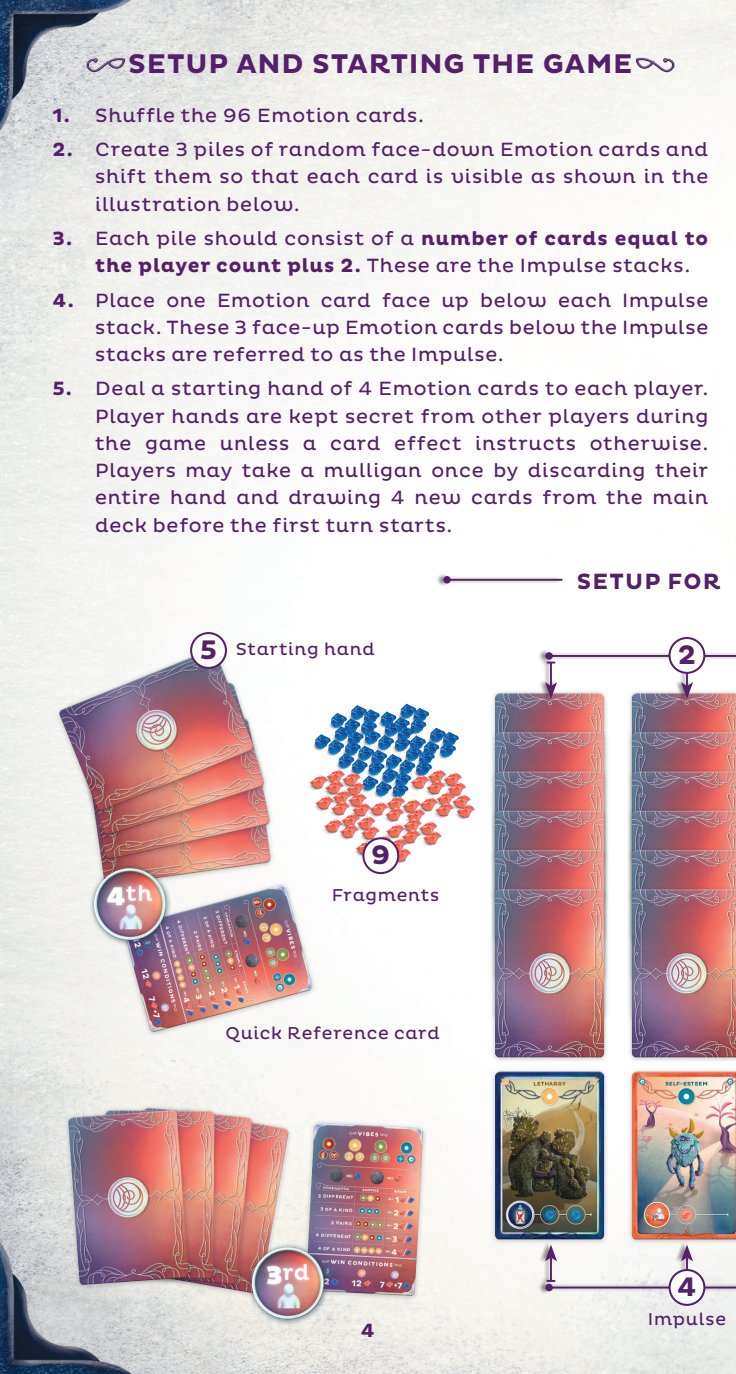
<style>
.page{position:relative;width:736px;height:1374px;background:#fff}
.page>*{position:absolute;margin:0;border:0;box-sizing:border-box;transform-origin:0 0}
.main_title{font:700 27.5px "Pluto";letter-spacing:.03em;color:#542068}
.base{font:700 27.25px "Pluto";color:#542068}
.medium_title{font:700 22.5px "Pluto";letter-spacing:.05em;color:#542068}
.t1{font:19.5px/27.2px "Pluto";letter-spacing:.04em;color:#542068;text-align:justify}
.t2{font:700 19.5px "Pluto";color:#542068}
.base-2{font:17.5px "Pluto";letter-spacing:.04em;color:#542068}
.s1{font-weight:700}
</style>
<div class="page">
<img style="left:0;top:0;width:736px;height:642px">
<img style="left:83px;top:56px;width:45px;height:17px">
<img style="left:633px;top:56px;width:44px;height:17px">
<img style="left:0;top:642px;width:736px;height:732px">
<div style="left:538px;top:658px;width:19px;height:43px;background:#231f20;opacity:.5"></div>
<hr style="left:550px;top:662px;width:2px;height:24px;background:#542068">
<svg style="left:545px;top:682px;width:12px;height:17px"></svg>
<div style="left:538px;top:1241px;width:19px;height:43px;background:#231f20;opacity:.5"></div>
<hr style="left:550px;top:1257px;width:2px;height:23px;background:#542068">
<svg style="left:545px;top:1244px;width:12px;height:17px"></svg>
<div style="left:674px;top:658px;width:19px;height:43px;background:#231f20;opacity:.5"></div>
<hr style="left:686px;top:662px;width:2px;height:24px;background:#542068">
<svg style="left:681px;top:682px;width:12px;height:17px"></svg>
<div style="left:674px;top:1241px;width:19px;height:43px;background:#231f20;opacity:.5"></div>
<hr style="left:686px;top:1257px;width:2px;height:23px;background:#542068">
<svg style="left:681px;top:1244px;width:12px;height:17px"></svg>
<div style="left:538px;top:649px;width:198px;height:14px;background:#231f20;opacity:.5"></div>
<hr style="left:549px;top:655px;width:187px;height:2px;background:#542068">
<div style="left:545px;top:652px;width:8px;height:7px;background:#542068;border-radius:50%"></div>
<div style="left:436px;top:572px;width:126px;height:15px;background:#231f20;opacity:.5"></div>
<hr style="left:447px;top:579px;width:115px;height:2px;background:#542068">
<div style="left:443px;top:576px;width:8px;height:7px;background:#542068;border-radius:50%"></div>
<div style="left:538px;top:1280px;width:198px;height:14px;background:#231f20;opacity:.5"></div>
<hr style="left:549px;top:1286px;width:187px;height:2px;background:#542068">
<div style="left:545px;top:1283px;width:8px;height:8px;background:#542068;border-radius:50%"></div>
<div style="left:669px;top:638px;width:35px;height:35px;background:#fff;border-radius:50%"></div>
<div style="left:668px;top:637px;width:37px;height:37px;border:2px solid #542068;border-radius:50%"></div>
<div style="left:191px;top:633px;width:35px;height:35px;background:#fff;border-radius:50%"></div>
<div style="left:190px;top:632px;width:37px;height:37px;border:2px solid #542068;border-radius:50%"></div>
<div style="left:363px;top:838px;width:35px;height:35px;background:#fff;border-radius:50%"></div>
<div style="left:362px;top:837px;width:37px;height:37px;border:2px solid #542068;border-radius:50%"></div>
<div style="left:669px;top:1270px;width:35px;height:34px;background:#fff;border-radius:50%"></div>
<div style="left:668px;top:1269px;width:37px;height:36px;border:2px solid #542068;border-radius:50%"></div>
<img style="left:244px;top:1238px;width:88px;height:89px">
<img style="left:85px;top:859px;width:89px;height:89px">
<p class="main_title" style="left:128px;top:48px;width:506px">SETUP AND STARTING THE GAME</p>
<p class="t1" style="left:52px;top:102px;width:373px"><span class="s1">1.</span> Shuffle the 96 Emotion cards.</p>
<p class="t1" style="left:95px;top:136px;width:614px;text-indent:-43px"><span class="s1">2.</span> Create 3 piles of random face-down Emotion cards and shift them so that each card is visible as shown in the illustration below.</p>
<p class="t1" style="left:95px;top:225px;width:615px;text-indent:-43px"><span class="s1">3.</span> Each pile should consist of a <span class="s1">number of cards equal to the player count plus 2.</span> These are the Impulse stacks.</p>
<p class="t1" style="left:95px;top:286px;width:615px;text-indent:-43px"><span class="s1">4.</span> Place one Emotion card face up below each Impulse stack. These 3 face-up Emotion cards below the Impulse stacks are referred to as the Impulse.</p>
<p class="t1" style="left:95px;top:375px;width:615px;text-indent:-43px"><span class="s1">5.</span> Deal a starting hand of 4 Emotion cards to each player.<br>Player hands are kept secret from other players during the game unless a card effect instructs otherwise.<br>Players may take a mulligan once by discarding their entire hand and drawing 4 new cards from the main deck before the first turn starts.</p>
<p class="medium_title" style="left:576px;top:568px;width:145px">SETUP FOR</p>
<p class="base" style="left:200px;top:634px;width:19px">5</p>
<p class="base" style="left:677px;top:639px;width:20px">2</p>
<p class="base-2" style="left:236px;top:638px;width:141px">Starting hand</p>
<p class="base" style="left:371px;top:839px;width:21px">9</p>
<p class="base-2" style="left:332px;top:885px;width:109px">Fragments</p>
<p class="base-2" style="left:225px;top:1023px;width:216px">Quick Reference card</p>
<p class="t2" style="left:361px;top:1318px;width:16px">4</p>
<p class="base" style="left:677px;top:1271px;width:21px">4</p>
<p class="base-2" style="left:648px;top:1309px;width:80px">Impulse</p>
</div>
